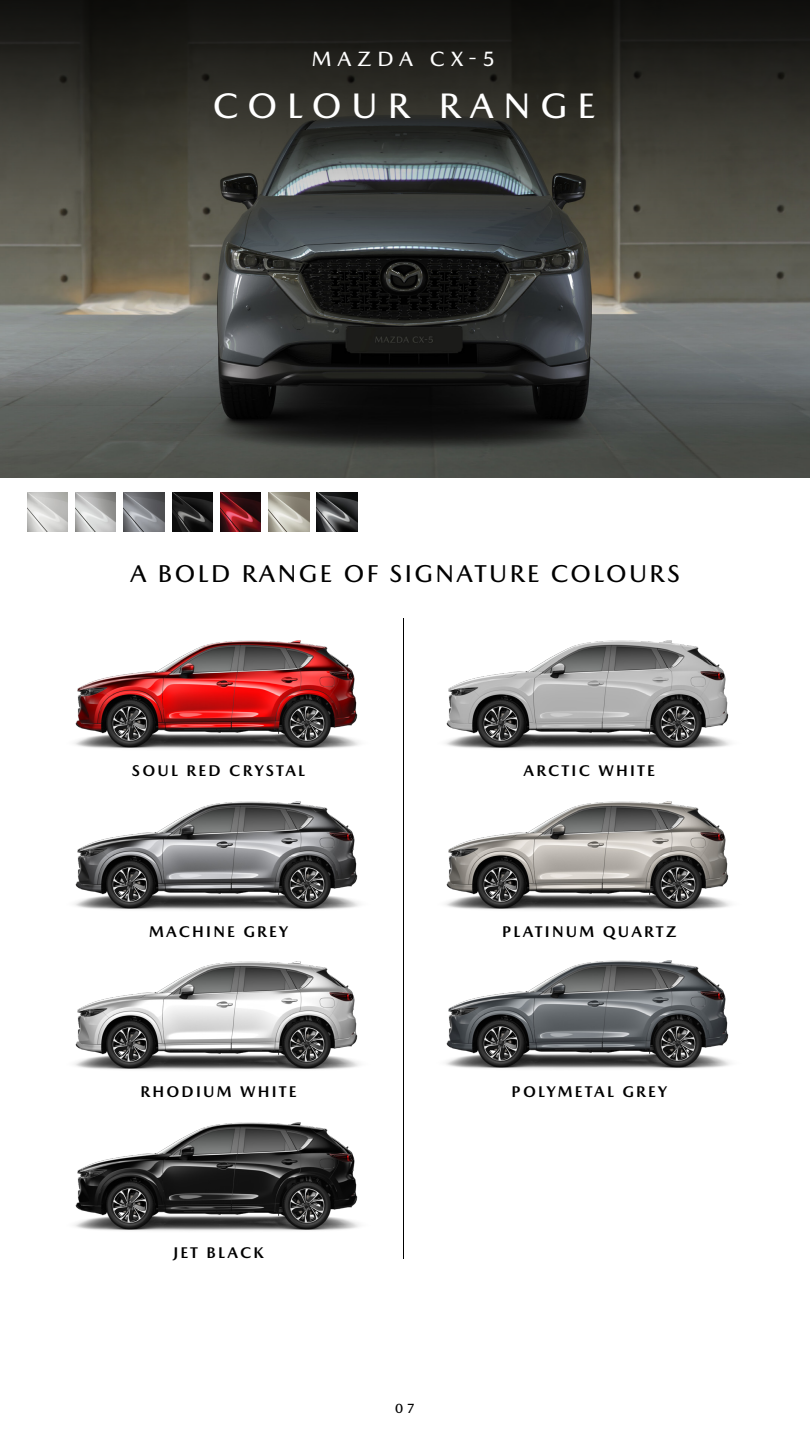
<style>
.page{position:relative;width:810px;height:1440px;background:#fff}
.page>*{position:absolute;margin:0;border:0;box-sizing:border-box;transform-origin:0 0}
.t1{font:500 36px "Mazda Type";letter-spacing:.275em;color:#fff}
.t2{font:500 24.75px "Mazda Type";letter-spacing:.1em;color:#000}
.t3{font:500 21px "Mazda Type";letter-spacing:.275em;color:#fff}
.t4{font:700 15.75px "Mazda Type";letter-spacing:.14em;color:#000}
.t5{font:500 13.5px "Mazda Type";color:#000}
</style>
<div class="page">
<hr style="left:403px;top:618px;width:1px;height:641px;background:#000">
<img style="left:124px;top:493px;width:40px;height:39px">
<img style="left:317px;top:493px;width:40px;height:39px">
<img style="left:172px;top:493px;width:41px;height:39px">
<img style="left:221px;top:493px;width:40px;height:39px">
<img style="left:27px;top:493px;width:41px;height:39px">
<img style="left:75px;top:493px;width:41px;height:39px">
<img style="left:269px;top:493px;width:40px;height:39px">
<img style="left:445px;top:640px;width:285px;height:109px">
<img style="left:74px;top:1122px;width:285px;height:109px">
<img style="left:74px;top:801px;width:285px;height:109px">
<img style="left:445px;top:801px;width:285px;height:109px">
<img style="left:74px;top:961px;width:285px;height:109px">
<img style="left:74px;top:640px;width:285px;height:109px">
<img style="left:0;top:386px;width:810px;height:92px">
<img style="left:0;top:0;width:810px;height:386px">
<img style="left:446px;top:960px;width:284px;height:109px">
<h3 class="t3" style="left:312px;top:46px;width:185px">MAZDA CX-5</h3>
<h1 class="t1" style="left:213px;top:84px;width:384px">COLOUR RANGE</h1>
<h2 class="t2" style="left:130px;top:559px;width:551px">A BOLD RANGE OF SIGNATURE COLOURS</h2>
<p class="t4" style="left:132px;top:761px;width:175px">SOUL RED CRYSTAL</p>
<p class="t4" style="left:524px;top:761px;width:133px">ARCTIC WHITE</p>
<p class="t4" style="left:149px;top:922px;width:141px">MACHINE GREY</p>
<p class="t4" style="left:502px;top:922px;width:176px">PLATINUM QUARTZ</p>
<p class="t4" style="left:141px;top:1082px;width:158px">RHODIUM WHITE</p>
<p class="t4" style="left:512px;top:1082px;width:157px">POLYMETAL GREY</p>
<p class="t4" style="left:173px;top:1243px;width:92px">JET BLACK</p>
<p class="t5" style="left:395px;top:1400px;width:21px">0 7</p>
</div>
